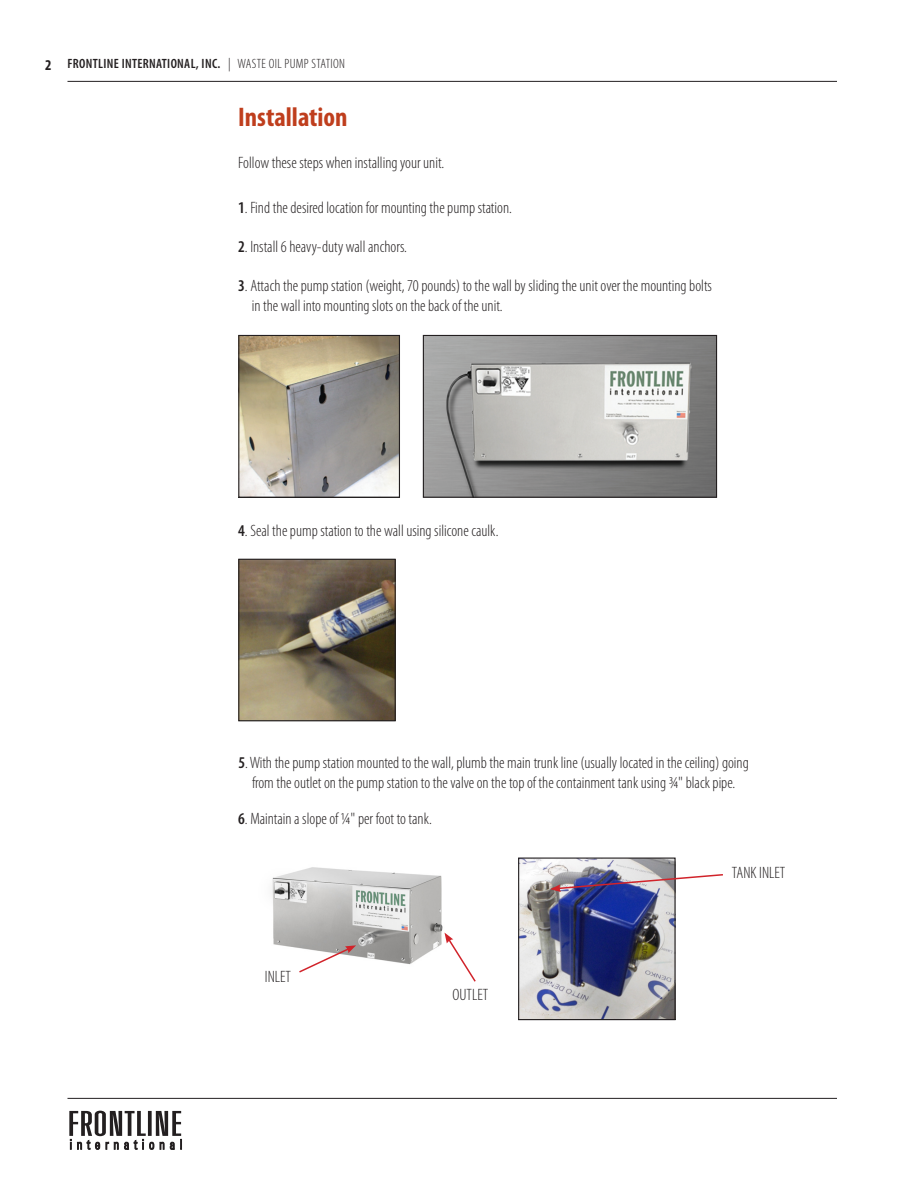
<style>
.page{position:relative;width:918px;height:1188px;background:#fff}
.page>*{position:absolute;margin:0;border:0;box-sizing:border-box;transform-origin:0 0}
.Headings{font:700 condensed 27px "Myriad Pro";color:#bf3e1d}
.body_text{font:300 condensed 16.5px/19.5px "Myriad Pro";color:#231f20}
.sub_heads{font:300 condensed 16.5px "Myriad Pro";color:#231f20}
.Headings-2{font:600 condensed 13.5px "Myriad Pro";letter-spacing:.025em;color:#231f20}
.s1{font-weight:700;font-size:15px}
.s2{font-weight:300}
.s3{font-weight:600}
</style>
<div class="page">
<svg style="left:69px;top:1111px;width:113px;height:39px"></svg>
<hr style="left:68px;top:1098px;width:769px;height:1px;background:#231f20">
<hr style="left:68px;top:81px;width:769px;height:1px;background:#231f20">
<img style="left:240px;top:561px;width:154px;height:158px">
<div style="left:238px;top:559px;width:158px;height:162px;border:1px solid #231f20"></div>
<img style="left:240px;top:337px;width:158px;height:159px">
<div style="left:238px;top:335px;width:162px;height:163px;border:1px solid #231f20"></div>
<img style="left:425px;top:337px;width:290px;height:159px">
<div style="left:423px;top:335px;width:294px;height:163px;border:1px solid #231f20"></div>
<img style="left:519px;top:858px;width:204px;height:162px">
<img style="left:272px;top:867px;width:173px;height:98px">
<svg style="left:298px;top:945px;width:58px;height:28px"></svg>
<svg style="left:444px;top:933px;width:32px;height:49px"></svg>
<p class="Headings-2" style="left:45px;top:56px;width:301px"><span class="s1">2</span> FRONTLINE INTERNATIONAL, INC. <span class="s2">| WASTE OIL PUMP STATION</span></p>
<p class="Headings" style="left:238px;top:100px;width:111px">Installation</p>
<p class="body_text" style="left:238px;top:153px;width:207px">Follow these steps when installingyour unit.</p>
<p class="body_text" style="left:238px;top:198px;width:275px"><span class="s3">1</span>. Find the desired location for mountingthe pumpstation.</p>
<p class="body_text" style="left:238px;top:237px;width:170px"><span class="s3">2</span>. Install 6 heavy-duty wall anchors.</p>
<p class="body_text" style="left:252px;top:276px;width:462px;text-indent:-14px"><span class="s3">3</span>. Attachthe pumpstation (weight, 70 pounds) tothe wallby sliding theunit over the mountingbolts inthe wall into mountingslots onthe backof the unit.</p>
<p class="body_text" style="left:238px;top:521px;width:262px"><span class="s3">4</span>. Seal the pump station to the wallusingsiliconecaulk.</p>
<p class="body_text" style="left:238px;top:753px;width:512px;text-align:center"><span class="s3">5</span>.Withthe pumpstation mountedtothe wall,plumb the main trunkline (usuallylocated inthe ceiling) going from the outleton the pumpstationtothe valve onthe top of the containment tank using ¾"black pipe.</p>
<p class="body_text" style="left:238px;top:808px;width:195px"><span class="s3">6</span>. Maintaina slope of ¼" per foot totank.</p>
<p class="sub_heads" style="left:265px;top:966px;width:28px">INLET</p>
<p class="sub_heads" style="left:452px;top:985px;width:37px">OUTLET</p>
<p class="sub_heads" style="left:732px;top:863px;width:55px">TANK INLET</p>
</div>
